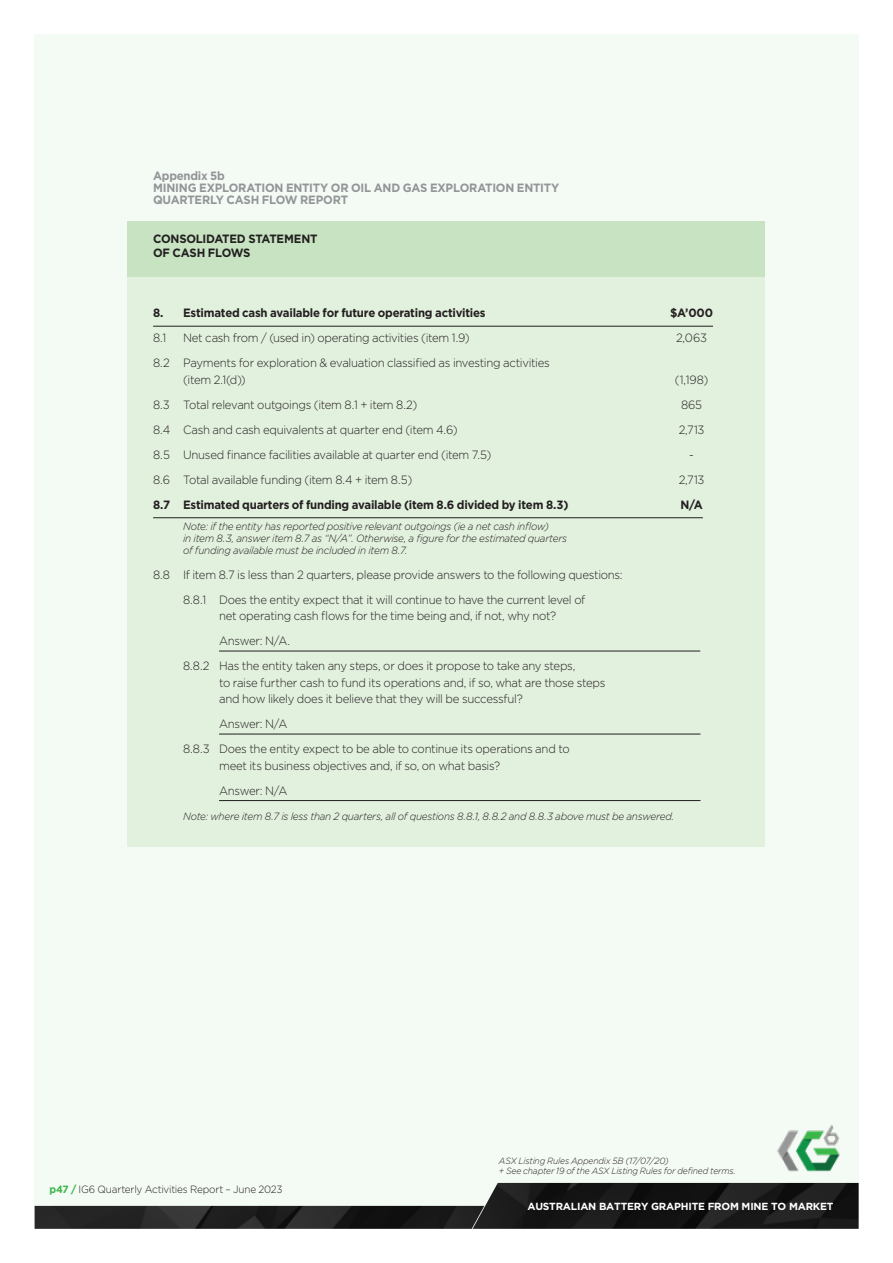
<style>
.page{position:relative;width:893px;height:1263px;background:#fff}
.page>*{position:absolute;margin:0;border:0;box-sizing:border-box;transform-origin:0 0}
.Main_body_copy{font:300 12px/16.5px "Gotham";letter-spacing:-.025em;color:#231f20;scale:.95 1}
.Main_body_copy-2{font:700 12px/13.5px "Gotham";letter-spacing:-.02em;color:#231f20;scale:.95 1}
.Main_body_copy-3{font:700 12px/12px "Gotham";letter-spacing:-.02em;color:#939598;scale:.95 1}
.Main_body_copy-4{font:italic 300 10.5px/12px "Gotham";letter-spacing:-.025em;color:#231f20;scale:.95 1}
.t1{font:300 10.5px "Gotham";letter-spacing:-.02em;color:#231f20;scale:.95 1}
.t2{font:700 10.35px "Gotham HTF";letter-spacing:-.02em;color:#fff}
.Main_body_copy-5{font:italic 300 9px/10.5px "Gotham";letter-spacing:-.015em;color:#231f20;scale:.95 1}
.s1{font-weight:700;color:#3cb54b}
</style>
<div class="page">
<div style="left:34px;top:34px;width:825px;height:1195px;background:#f4faf4"></div>
<img style="left:35px;top:1183px;width:824px;height:46px">
<img style="left:777px;top:1125px;width:63px;height:47px">
<div style="left:128px;top:242px;width:637px;height:605px;background:#e2f0de"></div>
<hr style="left:153px;top:326px;width:560px;height:1px;background:#231f20">
<hr style="left:153px;top:517px;width:550px;height:1px;background:#231f20">
<hr style="left:219px;top:651px;width:481px;height:1px;background:#231f20">
<hr style="left:219px;top:734px;width:481px;height:1px;background:#231f20">
<hr style="left:219px;top:800px;width:481px;height:1px;background:#231f20">
<div style="left:128px;top:221px;width:637px;height:55px;background:#c7e3c1"></div>
<p class="Main_body_copy-3" style="left:153px;top:169px;width:429px">Appendix 5b<br>MINING EXPLORATION ENTITY OR OIL AND GAS EXPLORATION ENTITY<br>QUARTERLY CASH FLOW REPORT</p>
<p class="Main_body_copy-2" style="left:153px;top:232px;width:175px">CONSOLIDATED STATEMENT<br>OF CASH FLOWS</p>
<p class="Main_body_copy-2" style="left:153px;top:306px;width:351px">8. Estimated cash available for future operating activities</p>
<p class="Main_body_copy-2" style="left:670px;top:306px;width:47px">$A’000</p>
<p class="Main_body_copy" style="left:153px;top:329px;width:15px">8.1</p>
<p class="Main_body_copy" style="left:183px;top:329px;width:303px">Net cash from / (used in) operating activities (item 1.9)</p>
<p class="Main_body_copy" style="left:676px;top:329px;width:34px">2,063</p>
<p class="Main_body_copy" style="left:183px;top:354px;width:388px;text-indent:-30px">8.2 Payments for exploration &amp; evaluation classified as investing activities (item 2.1(d))</p>
<p class="Main_body_copy" style="left:675px;top:371px;width:37px">(1,198)</p>
<p class="Main_body_copy" style="left:153px;top:396px;width:280px">8.3 Total relevant outgoings (item 8.1 + item 8.2)</p>
<p class="Main_body_copy" style="left:681px;top:396px;width:24px">865</p>
<p class="Main_body_copy" style="left:153px;top:421px;width:322px">8.4 Cash and cash equivalents at quarter end (item 4.6)</p>
<p class="Main_body_copy" style="left:679px;top:421px;width:29px">2,713</p>
<p class="Main_body_copy" style="left:153px;top:446px;width:358px">8.5 Unused finance facilities available at quarter end (item 7.5)</p>
<p class="Main_body_copy" style="left:689px;top:446px;width:6px">-</p>
<p class="Main_body_copy" style="left:153px;top:471px;width:274px">8.6 Total available funding (item 8.4 + item 8.5)</p>
<p class="Main_body_copy" style="left:679px;top:471px;width:29px">2,713</p>
<p class="Main_body_copy-2" style="left:153px;top:498px;width:439px">8.7 Estimated quarters of funding available (item 8.6 divided by item 8.3)</p>
<p class="Main_body_copy-2" style="left:680px;top:498px;width:25px">N/A</p>
<p class="Main_body_copy-4" style="left:183px;top:519px;width:406px">Note: if the entity has reported positive relevant outgoings (ie a net cash inflow)<br>in item 8.3, answer item 8.7 as “N/A”. Otherwise, a figure for the estimated quarters of funding available must be included in item 8.7.</p>
<p class="Main_body_copy" style="left:153px;top:566px;width:496px">8.8 If item 8.7 is less than 2 quarters, please provide answers to the following questions:</p>
<p class="Main_body_copy" style="left:183px;top:591px;width:425px;text-align:center">8.8.1 Does the entity expect that it will continue to have the current level of net operating cash flows for the time being and, if not, why not?</p>
<p class="Main_body_copy" style="left:219px;top:632px;width:76px">Answer: N/A.</p>
<p class="Main_body_copy" style="left:219px;top:657px;width:408px;text-indent:-36px">8.8.2 Has the entity taken any steps, or does it propose to take any steps,<br>to raise further cash to fund its operations and, if so, what are those steps and how likely does it believe that they will be successful?</p>
<p class="Main_body_copy" style="left:219px;top:715px;width:73px">Answer: N/A</p>
<p class="Main_body_copy" style="left:219px;top:740px;width:371px;text-indent:-36px">8.8.3 Does the entity expect to be able to continue its operations and to meet its business objectives and, if so, on what basis?</p>
<p class="Main_body_copy" style="left:219px;top:782px;width:73px">Answer: N/A</p>
<p class="Main_body_copy-4" style="left:183px;top:809px;width:518px">Note: where item 8.7 is less than 2 quarters, all of questions 8.8.1, 8.8.2 and 8.8.3 above must be answered.</p>
<p class="t1" style="left:50px;top:1182px;width:247px"><span class="s1">p47 /</span> IG6 Quarterly Activities Report – June 2023</p>
<p class="Main_body_copy-5" style="left:499px;top:1155px;width:251px">ASX Listing Rules Appendix 5B (17/07/20)<br>+ See chapter 19 of the ASX Listing Rules for defined terms.</p>
<p class="t2" style="left:527px;top:1200px;width:308px">AUSTRALIAN BATTERY GRAPHITE FROM MINE TO MARKET</p>
</div>
